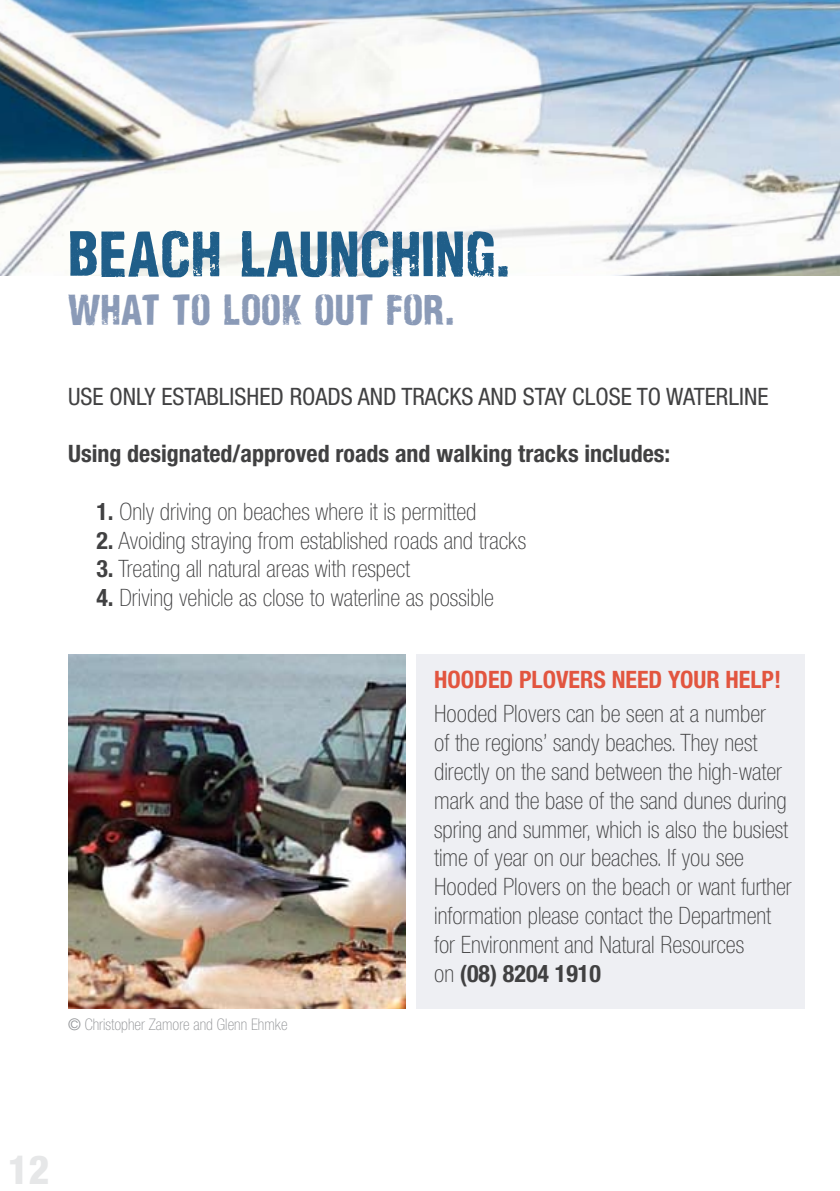
<style>
.page{position:relative;width:840px;height:1191px;background:#fff}
.page>*{position:absolute;margin:0;border:0;box-sizing:border-box;transform-origin:0 0}
.t1{font:60px "Nidex";color:#1f5e89}
.t2{font:40px "Nidex";color:#8a9ab7}
.t3{font:800 condensed 40px "Helvetica Neue";color:#e6e7e8}
.t4{font:100 condensed 24px/28.8px "Helvetica Neue";color:#414142}
.t5{font:condensed 24px "Helvetica Neue";color:#414142}
.t6{font:700 condensed 24px "Helvetica Neue";color:#414142}
.t7{font:700 condensed 24px "Helvetica Neue";color:#e2553f}
.t8{font:100 condensed 16px "Helvetica Neue";color:#939598}
.s1{font-weight:700}
.s2{font-family:"Akzidenz Grotesk";font-weight:300;font-stretch:normal}
</style>
<div class="page">
<div style="left:416px;top:654px;width:388px;height:355px;background:#eeeff3"></div>
<img style="left:0;top:0;width:839px;height:276px">
<img style="left:68px;top:654px;width:337px;height:354px">
<h1 class="t1" style="left:68px;top:218px;width:444px">BEACH LAUNCHING.</h1>
<h2 class="t2" style="left:68px;top:286px;width:388px">WHAT TO LOOK OUT FOR.</h2>
<p class="t5" style="left:68px;top:382px;width:466px">USE ONLY ESTABLISHED ROADS AND TRACKS AND STAY</p>
<p class="t5" style="left:572px;top:382px;width:198px">CLOSE TO WATERLI NE</p>
<p class="t6" style="left:68px;top:439px;width:603px">Using designated/approved roads and walking tracks includes:</p>
<p class="t4" style="left:96px;top:497px;width:381px"><span class="s1">1.</span> Only driving on beaches where it is permitted</p>
<p class="t4" style="left:96px;top:525px;width:431px"><span class="s1">2.</span> Avoiding straying from established roads and tracks</p>
<p class="t4" style="left:96px;top:554px;width:315px"><span class="s1">3.</span> Treating all natural areas with respect</p>
<p class="t4" style="left:96px;top:583px;width:399px"><span class="s1">4.</span> Driving vehicle as close to waterline as possible</p>
<p class="t8" style="left:68px;top:1015px;width:221px"><span class="s2">©</span> Christopher Zamore and Glenn Ehmke</p>
<p class="t7" style="left:434px;top:665px;width:348px">Hooded Plovers need your help!</p>
<p class="t4" style="left:434px;top:699px;width:359px">Hooded Plovers can be seen at a number<br>of the regions’ sandy beaches. They nest directly on the sand between the high-water mark and the base of the sand dunes during spring and summer, which is also the busiest time of year on our beaches. If you see Hooded Plovers on the beach or want further information please contact the Department for Environment and Natural Resources<br>on <span class="s1">(08) 8204 1910</span></p>
<h2 class="t3" style="left:8px;top:1144px;width:43px">12</h2>
</div>
